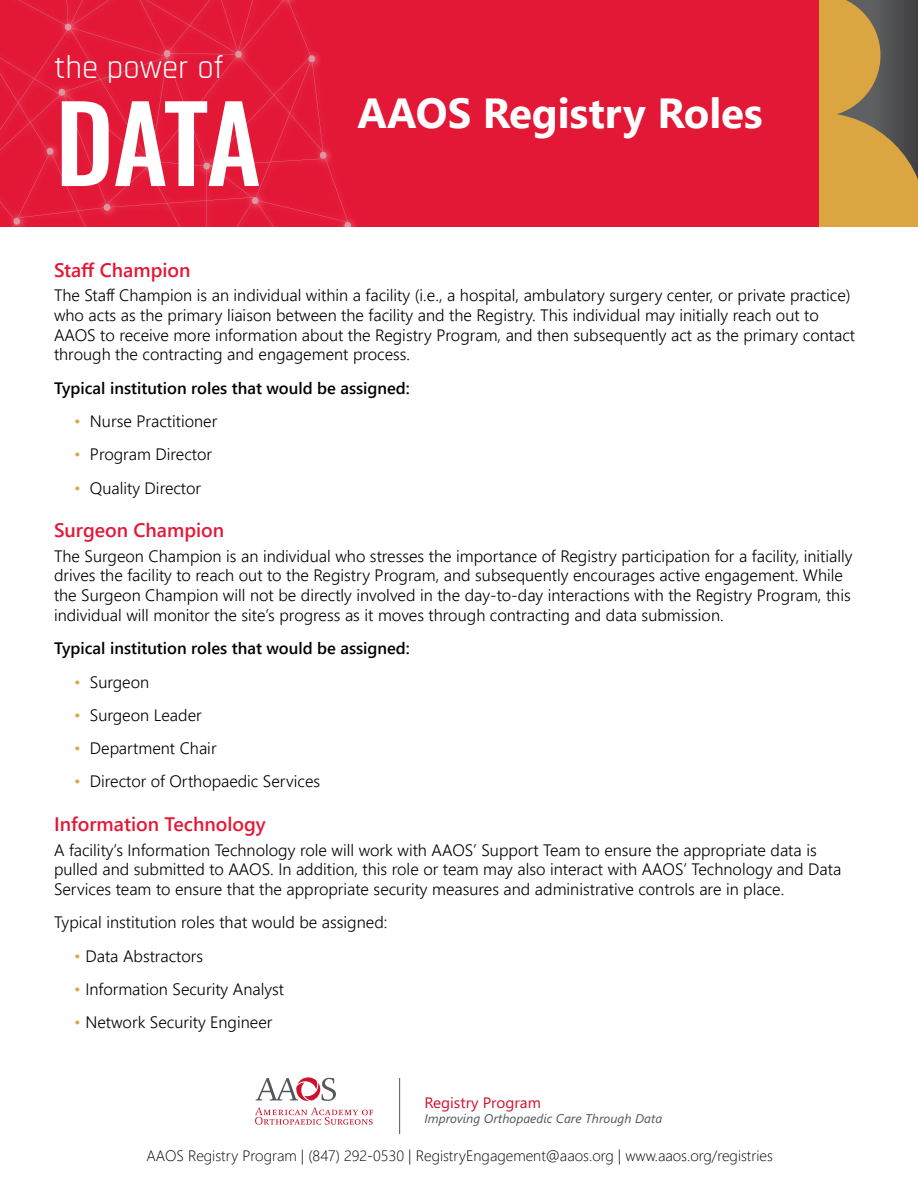
<style>
.page{position:relative;width:918px;height:1188px;background:#fff}
.page>*{position:absolute;margin:0;border:0;box-sizing:border-box;transform-origin:0 0}
.t1{font:500 104.55px "Oswald";color:#fff}
.t2{font:700 42px "Segoe UI";color:#fff}
.t3{font:32.85px "Rajdhani";color:#fff}
.t4{font:600 19.5px "Segoe UI";color:#e31837}
.t5{font:300 16.5px/19.8px "Segoe UI";color:#000}
.t6{font:600 16.5px "Segoe UI";color:#000}
.t7{font:15.15px "Segoe UI";color:#cd122d}
.t8{font:300 15px "Segoe UI";color:#000}
.t9{font:italic 12.6px "Segoe UI";color:#52575a}
.s1{color:#dba641}
</style>
<div class="page">
<div style="left:789px;top:0;width:129px;height:208px;background:#4c4c4e"></div>
<svg style="left:818px;top:0;width:63px;height:112px;background:#c59746"></svg>
<svg style="left:818px;top:112px;width:100px;height:115px;background:#c49543"></svg>
<div style="left:0;top:0;width:818px;height:227px;background:#e31837"></div>
<svg style="left:0;top:0;width:352px;height:227px"></svg>
<svg style="left:255px;top:1107px;width:118px;height:18px"></svg>
<svg style="left:256px;top:1077px;width:80px;height:24px"></svg>
<hr style="left:399px;top:1078px;width:1px;height:56px;background:#52575a">
<h3 class="t3" style="left:54px;top:49px;width:171px">the power of</h3>
<h1 class="t1" style="left:55px;top:89px;width:207px">DATA</h1>
<h2 class="t2" style="left:357px;top:73px;width:407px">AAOS Registry Roles</h2>
<p class="t4" style="left:54px;top:251px;width:138px">Staff Champion</p>
<p class="t5" style="left:54px;top:284px;width:803px">The Staff Champion is an individual within a facility (i.e., a hospital, ambulatory surgery center, or private practice) who acts as the primary liaison between the facility and the Registry. This individual may initially reach out to AAOS to receive more information about the Registry Program, and then subsequently act as the primary contact through the contracting and engagement process.</p>
<p class="t6" style="left:54px;top:372px;width:357px">Typical institution roles that would be assigned:</p>
<p class="t5" style="left:74px;top:410px;width:145px"><span class="s1">•</span> Nurse Practitioner</p>
<p class="t5" style="left:74px;top:443px;width:139px"><span class="s1">•</span> Program Director</p>
<p class="t5" style="left:74px;top:476px;width:128px"><span class="s1">•</span> Quality Director</p>
<p class="t4" style="left:54px;top:512px;width:172px">Surgeon Champion</p>
<p class="t5" style="left:54px;top:544px;width:800px">The Surgeon Champion is an individual who stresses the importance of Registry participation for a facility, initially drives the facility to reach out to the Registry Program, and subsequently encourages active engagement. While the Surgeon Champion will not be directly involved in the day-to-day interactions with the Registry Program, this individual will monitor the site’s progress as it moves through contracting and data submission.</p>
<p class="t6" style="left:54px;top:633px;width:357px">Typical institution roles that would be assigned:</p>
<p class="t5" style="left:74px;top:670px;width:77px"><span class="s1">•</span> Surgeon</p>
<p class="t5" style="left:74px;top:704px;width:129px"><span class="s1">•</span> Surgeon Leader</p>
<p class="t5" style="left:74px;top:737px;width:144px"><span class="s1">•</span> Department Chair</p>
<p class="t5" style="left:74px;top:770px;width:247px"><span class="s1">•</span> Director of Orthopaedic Services</p>
<p class="t4" style="left:54px;top:806px;width:213px">Information Technology</p>
<p class="t5" style="left:54px;top:838px;width:789px">A facility’s Information Technology role will work with AAOS’ Support Team to ensure the appropriate data is pulled and submitted to AAOS. In addition, this role or team may also interact with AAOS’ Technology and Data<br>Services team to ensure that the appropriate security measures and administrative controls are in place.</p>
<p class="t5" style="left:54px;top:911px;width:335px">Typical institution roles that would be assigned:</p>
<p class="t5" style="left:74px;top:944px;width:130px"><span class="s1">•</span> Data Abstractors</p>
<p class="t5" style="left:74px;top:978px;width:211px"><span class="s1">•</span> Information Security Analyst</p>
<p class="t5" style="left:74px;top:1011px;width:200px"><span class="s1">•</span> Network Security Engineer</p>
<p class="t7" style="left:424px;top:1091px;width:118px">Registry Program</p>
<p class="t9" style="left:424px;top:1109px;width:239px">Improving Orthopaedic Care Through Data</p>
<p class="t8" style="left:146px;top:1142px;width:628px">AAOS Registry Program | (847) 292-0530 | RegistryEngagement@aaos.org | www.aaos.org/registries</p>
</div>
